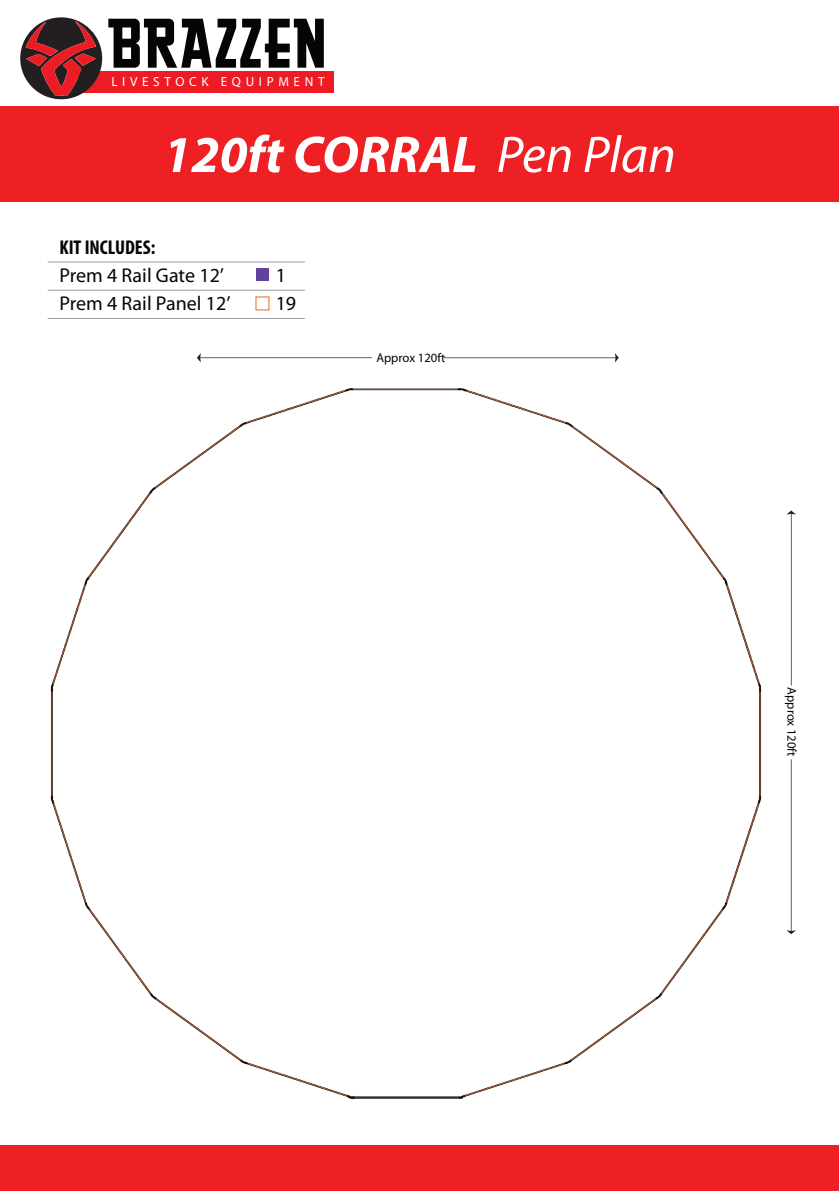
<style>
.page{position:relative;width:839px;height:1191px;background:#fff}
.page>*{position:absolute;margin:0;border:0;box-sizing:border-box;transform-origin:0 0}
.t1{font:63.6px "Greasy Spoon NF";color:#050504}
.t2{font:italic 700 52px "Myriad Pro";color:#fff}
.t3{font:20px "Myriad Pro";color:#050504}
.t4{font:700 condensed 20px "Myriad Pro";color:#050504}
.t5{font:13.2px "Myriad Pro";letter-spacing:.35em;color:#fff}
.t6{font:12.6px "Myriad Pro";color:#050504}
.s1{font-weight:400}
</style>
<div class="page">
<img style="left:50px;top:357px;width:746px;height:743px">
<svg style="left:443px;top:353px;width:175px;height:9px"></svg>
<svg style="left:197px;top:353px;width:175px;height:9px"></svg>
<svg style="left:786px;top:759px;width:9px;height:175px"></svg>
<svg style="left:786px;top:511px;width:9px;height:174px"></svg>
<div style="left:0;top:106px;width:838px;height:95px;background:#ee2024"></div>
<div style="left:78px;top:71px;width:255px;height:21px;background:#ed1c24"></div>
<svg style="left:20px;top:17px;width:82px;height:82px"></svg>
<div style="left:0;top:1146px;width:838px;height:45px;background:#ee2024"></div>
<hr style="left:48px;top:262px;width:257px;height:1px;background:#9a9b9e">
<hr style="left:48px;top:290px;width:257px;height:1px;background:#9a9b9e">
<hr style="left:48px;top:318px;width:257px;height:1px;background:#9a9b9e">
<div style="left:256px;top:268px;width:13px;height:13px;background:#63439a"></div>
<h1 class="t1" style="left:106px;top:9px;width:221px">BRAZZEN</h1>
<p class="t5" style="left:111px;top:73px;width:214px">LIVESTOCK EQUIPMENT</p>
<h2 class="t2" style="left:163px;top:121px;width:514px">120ft CORRAL <span class="s1">Pen Plan</span></h2>
<p class="t4" style="left:59px;top:235px;width:97px">KIT INCLUDES:</p>
<p class="t3" style="left:59px;top:263px;width:166px">Prem 4 Rail Gate 12’</p>
<p class="t3" style="left:275px;top:263px;width:12px">1</p>
<p class="t3" style="left:59px;top:291px;width:172px">Prem 4 Rail Panel 12’</p>
<p class="t3" style="left:275px;top:291px;width:22px">19</p>
<p class="t6" style="left:376px;top:349px;width:71px">Approx 120ft</p>
<p class="t6" style="left:799px;top:687px;width:71px;rotate:90deg">Approx 120ft</p>
</div>
